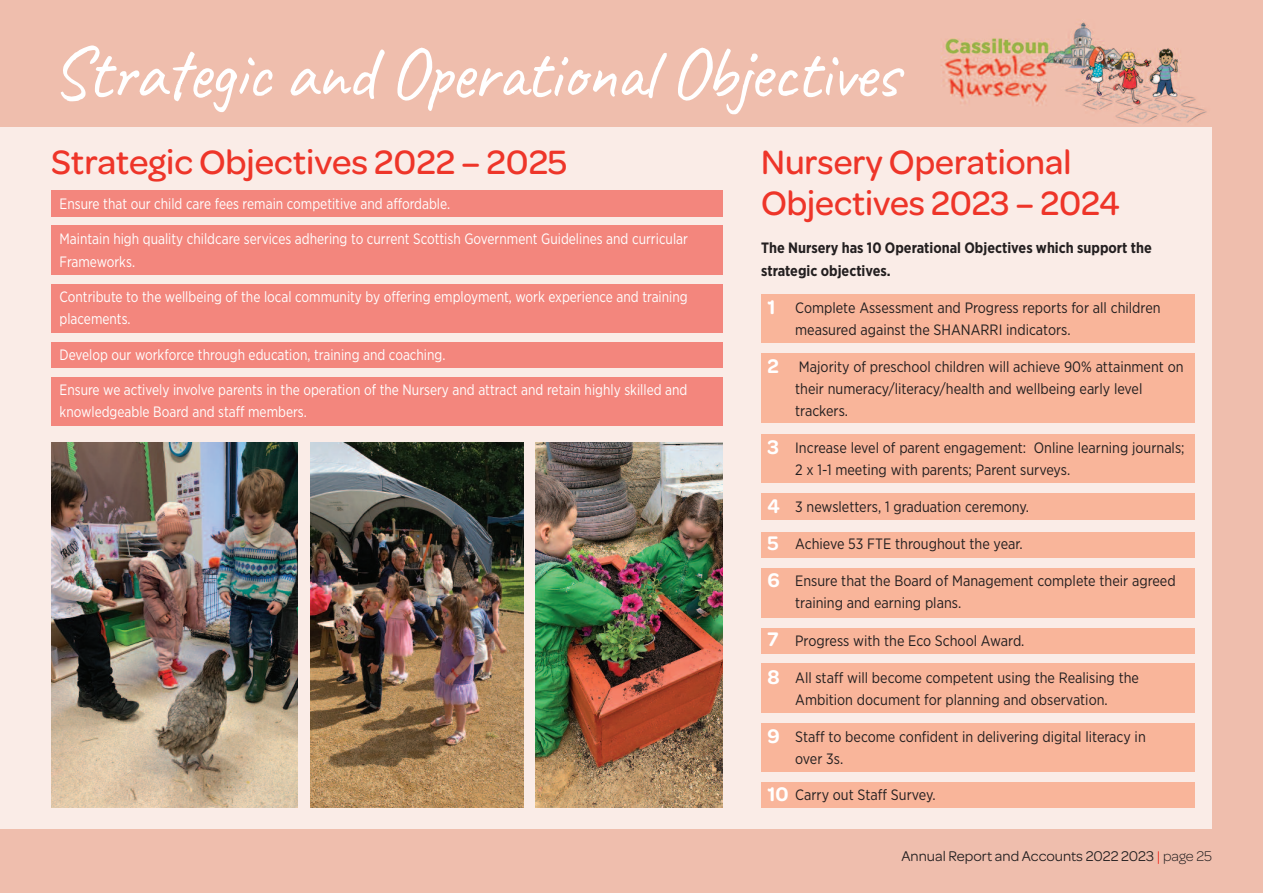
<style>
.page{position:relative;width:1263px;height:893px;background:#efbead}
.page>*{position:absolute;margin:0;border:0;box-sizing:border-box;transform-origin:0 0}
.t1{font:75px "Caveat";letter-spacing:-.025em;color:#fff}
.t2{font:500 36px/41.2px "Omnes Girl Scouts";color:#ee3529}
.t3{font:15px/21.8px "Gotham Narrow";color:#231f20}
.t4{font:15px/22.5px "Gotham Narrow";color:#fff;scale:.92 1}
.t5{font:700 15px/23.2px "Gotham Narrow";color:#231f20}
.t6{font:15px "Omnes Girl Scouts";color:#231f20}
.s1{font-family:"Omnes Girl Scouts";font-weight:600;font-size:21px;color:#fff}
.s2{color:#ee3529}
.s3{font-weight:300}
</style>
<div class="page">
<div style="left:0;top:128px;width:1212px;height:701px;background:#faece7"></div>
<div style="left:761px;top:294px;width:434px;height:49px;background:#f9b59a"></div>
<div style="left:761px;top:353px;width:434px;height:70px;background:#f9b59a"></div>
<div style="left:761px;top:434px;width:434px;height:49px;background:#f9b59a"></div>
<div style="left:761px;top:493px;width:434px;height:27px;background:#f9b59a"></div>
<div style="left:761px;top:531px;width:434px;height:26px;background:#f9b59a"></div>
<div style="left:761px;top:568px;width:434px;height:49px;background:#f9b59a"></div>
<div style="left:761px;top:628px;width:434px;height:26px;background:#f9b59a"></div>
<div style="left:761px;top:664px;width:434px;height:49px;background:#f9b59a"></div>
<div style="left:761px;top:723px;width:434px;height:49px;background:#f9b59a"></div>
<div style="left:761px;top:782px;width:434px;height:26px;background:#f9b59a"></div>
<div style="left:51px;top:190px;width:672px;height:27px;background:#f3867d"></div>
<div style="left:51px;top:226px;width:672px;height:49px;background:#f3867d"></div>
<div style="left:51px;top:284px;width:672px;height:49px;background:#f3867d"></div>
<div style="left:51px;top:342px;width:672px;height:26px;background:#f3867d"></div>
<div style="left:51px;top:378px;width:672px;height:48px;background:#f3867d"></div>
<img style="left:51px;top:442px;width:247px;height:366px">
<img style="left:310px;top:442px;width:213px;height:366px">
<img style="left:536px;top:442px;width:187px;height:366px">
<h1 class="t1" style="left:51px;top:26px;width:849px">Strategic and Operational Objectives</h1>
<h2 class="t2" style="left:51px;top:139px;width:518px">Strategic Objectives 2022 – 2025</h2>
<p class="t4" style="left:60px;top:193px;width:426px">Ensure that our child care fees remain competitive and affordable.</p>
<p class="t4" style="left:60px;top:229px;width:685px">Maintain high quality childcare services adhering to current Scottish Government Guidelines and curricular<br>Frameworks.</p>
<p class="t4" style="left:60px;top:286px;width:684px">Contribute to the wellbeing of the local community by offering employment, work experience and training placements.</p>
<p class="t4" style="left:60px;top:344px;width:421px">Develop our workforce through education, training and coaching.</p>
<p class="t4" style="left:60px;top:379px;width:684px">Ensure we actively involve parents in the operation of the Nursery and attract and retain highly skilled and knowledgeable Board and staff members.</p>
<h2 class="t2" style="left:761px;top:139px;width:360px">Nursery Operational<br>Objectives 2023 – 2024</h2>
<p class="t5" style="left:761px;top:237px;width:392px">The Nursery has 10 Operational Objectives which support the strategic objectives.</p>
<p class="t3" style="left:795px;top:298px;width:367px;text-indent:-28px"><span class="s1">1</span> Complete Assessment and Progress reports for all children measured against the SHANARRI indicators.</p>
<p class="t3" style="left:795px;top:357px;width:390px;text-indent:-28px"><span class="s1">2</span> Majority of preschool children will achieve 90% attainment on their numeracy/literacy/health and wellbeing early level trackers.</p>
<p class="t3" style="left:795px;top:438px;width:391px;text-indent:-28px"><span class="s1">3</span> Increase level of parent engagement: Online learning journals;<br>2 x 1-1 meeting with parents; Parent surveys.</p>
<p class="t3" style="left:767px;top:497px;width:263px"><span class="s1">4</span> 3 newsletters, 1 graduation ceremony.</p>
<p class="t3" style="left:767px;top:534px;width:257px"><span class="s1">5</span> Achieve 53 FTE throughout the year.</p>
<p class="t3" style="left:795px;top:571px;width:382px;text-indent:-28px"><span class="s1">6</span> Ensure that the Board of Management complete their agreed training and earning plans.</p>
<p class="t3" style="left:767px;top:630px;width:258px"><span class="s1">7</span> Progress with the Eco School Award.</p>
<p class="t3" style="left:767px;top:668px;width:373px;text-align:center"><span class="s1">8</span> All staff will become competent using the Realising the<br>Ambition document for planning and observation.</p>
<p class="t3" style="left:795px;top:727px;width:352px;text-indent:-28px"><span class="s1">9</span> Staff to become confident in delivering digital literacy in over 3s.</p>
<p class="t3" style="left:767px;top:785px;width:170px"><span class="s1">10</span> Carry out Staff Survey.</p>
<p class="t6" style="left:901px;top:847px;width:312px">Annual Report and Accounts 2022 2023 <span class="s2">|</span> <span class="s3">page 25</span></p>
</div>
